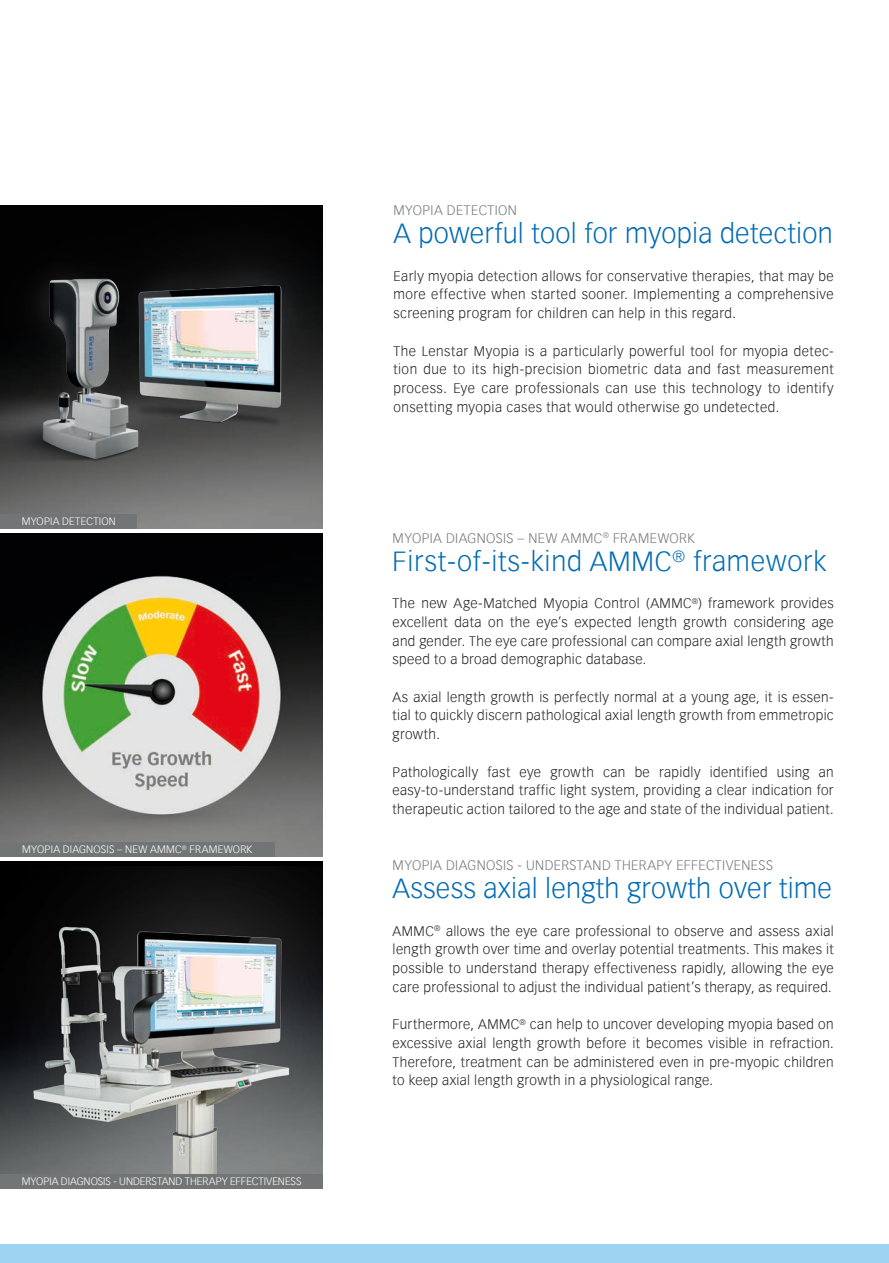
<style>
.page{position:relative;width:889px;height:1263px;background:#fff}
.page>*{position:absolute;margin:0;border:0;box-sizing:border-box;transform-origin:0 0}
.Subtitle_light__HS_b{font:300 27px "Vectora Com";letter-spacing:.01em;color:#006bb6}
.Subtitle_light__HS_b-2{font:300 27px "Vectora Com";letter-spacing:.03em;color:#006bb6}
.Copytext{font:300 13.5px/18.8px "Vectora Com";letter-spacing:.03em;color:#231f20;text-align:justify}
.Subtitle_light__HS_b-3{font:300 13.5px/18.8px "Vectora Com";letter-spacing:.025em;color:#231f20;text-align:justify}
.Subtitle_small_light{font:300 13.5px "Vectora Com";letter-spacing:.035em;color:#76787b}
.Subtitle_light__HS_b-4{font:300 13.5px "Vectora Com";letter-spacing:.03em;color:#76787b}
.Picture_Caption{font:300 10.5px "Vectora Com";letter-spacing:.01em;color:#fff}
</style>
<div class="page">
<img style="left:0;top:205px;width:323px;height:304px">
<div style="left:0;top:1244px;width:889px;height:19px;background:#9ed3f1"></div>
<img style="left:0;top:533px;width:323px;height:323px">
<div style="left:0;top:514px;width:137px;height:14px;background:#727576"></div>
<div style="left:0;top:842px;width:274px;height:14px;background:#727576"></div>
<img style="left:0;top:866px;width:323px;height:308px">
<div style="left:0;top:1174px;width:323px;height:14px;background:#727576"></div>
<p class="Picture_Caption" style="left:22px;top:515px;width:96px">MYOPIA DETECTION</p>
<p class="Picture_Caption" style="left:22px;top:843px;width:232px">MYOPIA DIAGNOSIS – NEW AMMC<sup>®</sup> FRAMEWORK</p>
<p class="Picture_Caption" style="left:22px;top:1175px;width:281px">MYOPIA DIAGNOSIS - UNDERSTAND THERAPY EFFECTIVENESS</p>
<p class="Subtitle_small_light" style="left:393px;top:202px;width:125px">MYOPIA DETECTION</p>
<p class="Subtitle_light__HS_b" style="left:393px;top:217px;width:441px">A powerful tool for myopia detection</p>
<p class="Copytext" style="left:393px;top:266px;width:442px">Early myopia detection allows for conservative therapies, that may be more effective when started sooner. Implementing a comprehensive screening program for children can help in this regard.</p>
<p class="Copytext" style="left:393px;top:341px;width:442px">The Lenstar Myopia is a particularly powerful tool for myopia detec&shy;tion due to its high-precision biometric data and fast measurement process. Eye care professionals can use this technology to identify onsetting myopia cases that would otherwise go undetected.</p>
<p class="Subtitle_small_light" style="left:393px;top:530px;width:304px">MYOPIA DIAGNOSIS – NEW AMMC<sup>®</sup> FRAMEWORK</p>
<p class="Subtitle_light__HS_b-2" style="left:393px;top:545px;width:435px">First-of-its-kind AMMC<sup>®</sup> framework</p>
<p class="Copytext" style="left:393px;top:594px;width:442px">The new Age-Matched Myopia Control (AMMC<sup>®</sup>) framework provides excellent data on the eye’s expected length growth considering age and gender. The eye care professional can compare axial length growth speed to a broad demographic database.</p>
<p class="Copytext" style="left:393px;top:687px;width:442px">As axial length growth is perfectly normal at a young age, it is essen&shy;tial to quickly discern pathological axial length growth from emmetropic growth.</p>
<p class="Copytext" style="left:393px;top:762px;width:442px">Pathologically fast eye growth can be rapidly identified using an easy-to-understand traffic light system, providing a clear indication for therapeutic action tailored to the age and state of the individual patient.</p>
<p class="Subtitle_light__HS_b-4" style="left:393px;top:857px;width:382px">MYOPIA DIAGNOSIS - UNDERSTAND THERAPY EFFECTIVENESS</p>
<p class="Subtitle_light__HS_b" style="left:393px;top:872px;width:441px">Assess axial length growth over time</p>
<p class="Subtitle_light__HS_b-3" style="left:393px;top:921px;width:442px">AMMC<sup>®</sup> allows the eye care professional to observe and assess axial length growth over time and overlay potential treatments. This makes it possible to understand therapy effectiveness rapidly, allowing the eye care professional to adjust the individual patient’s therapy, as required.</p>
<p class="Subtitle_light__HS_b-3" style="left:393px;top:1015px;width:442px">Furthermore, AMMC<sup>®</sup> can help to uncover developing myopia based on excessive axial length growth before it becomes visible in refraction.<br>Therefore, treatment can be administered even in pre-myopic children to keep axial length growth in a physiological range.</p>
</div>
